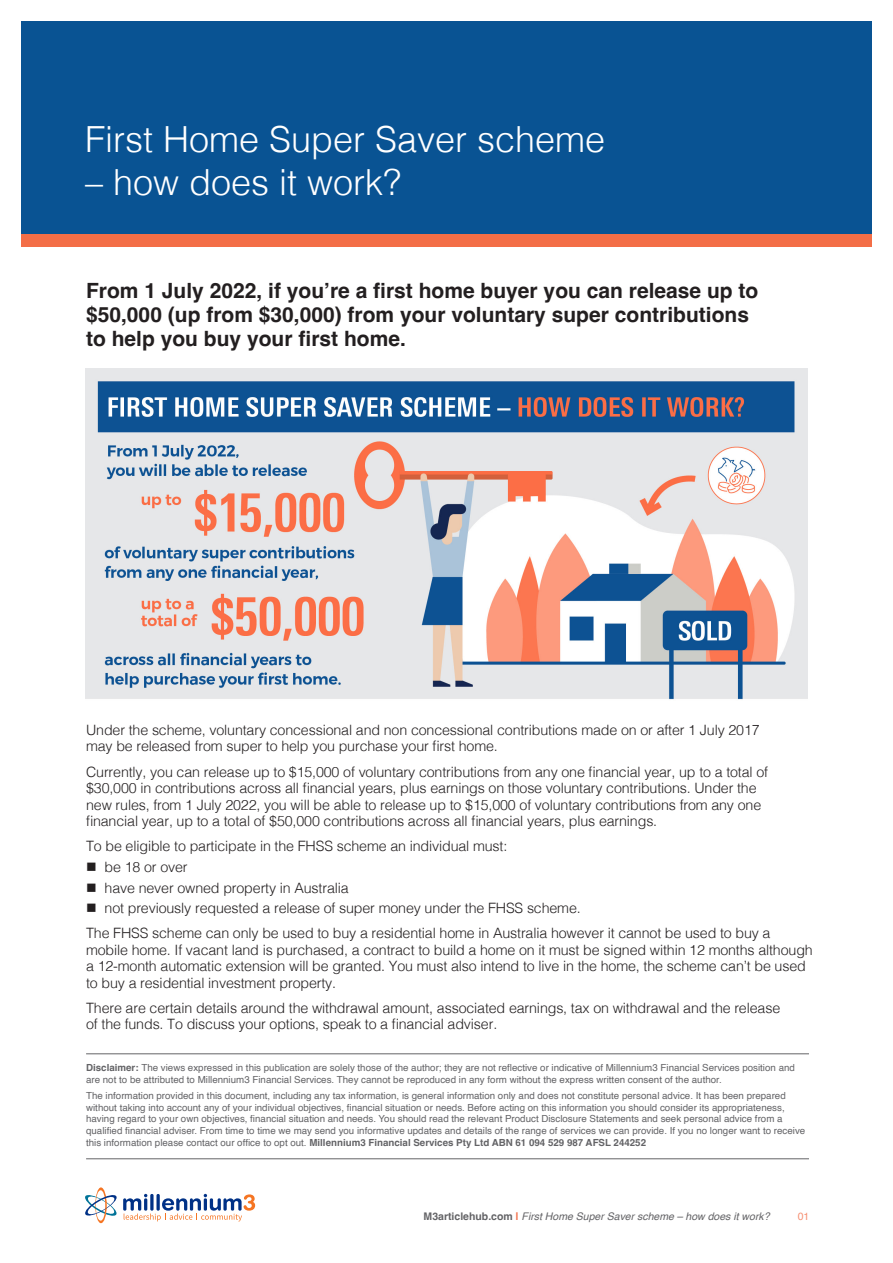
<style>
.page{position:relative;width:893px;height:1263px;background:#fff}
.page>*{position:absolute;margin:0;border:0;box-sizing:border-box;transform-origin:0 0}
.Heading_WHITE{font:300 36px "Helvetica";color:#fff}
.Intro{font:700 21px/24px "Helvetica";color:#231f20}
.Body{font:300 14.25px/16.5px "Helvetica";letter-spacing:-.01em;color:#231f20}
.t1{font:italic 10.5px "Helvetica";color:#636366}
.t2{font:10.5px "Helvetica";color:#f69275}
.DISCLAIMER_with_bott{font:9.75px/11.7px "Helvetica";color:#636366}
.DISCLAIMER_with_top{font:9.75px/11.7px "Helvetica";color:#636366}
.s1{font-weight:700}
.s2{font-weight:700;font-style:normal}
.s3{font-weight:700;font-style:normal;color:#f36e47}
</style>
<div class="page">
<div style="left:21px;top:21px;width:851px;height:213px;background:#095393"></div>
<div style="left:21px;top:234px;width:851px;height:13px;background:#f36e47"></div>
<svg style="left:85px;top:1187px;width:170px;height:36px"></svg>
<hr style="left:86px;top:1053px;width:723px;height:1px;background:#636366">
<hr style="left:86px;top:1158px;width:723px;height:1px;background:#636366">
<img style="left:85px;top:369px;width:723px;height:331px">
<p class="Heading_WHITE" style="left:85px;top:108px;width:522px">First Home Super Saver scheme</p>
<p class="Heading_WHITE" style="left:85px;top:151px;width:318px">– how does it work?</p>
<p class="Intro" style="left:86px;top:281px;width:674px">From 1 July 2022, if you’re a first home buyer you can release up to $50,000 (up from $30,000) from your voluntary super contributions to help you buy your first home.</p>
<p class="Body" style="left:86px;top:721px;width:675px">Under the scheme, voluntary concessional and non concessional contributions made on or after 1 July 2017 may be released from super to help you purchase your first home.</p>
<p class="Body" style="left:86px;top:762px;width:683px">Currently, you can release up to $15,000 of voluntary contributions from any one financial year, up to a total of $30,000 in contributions across all financial years, plus earnings on those voluntary contributions. Under the new rules, from 1 July 2022, you will be able to release up to $15,000 of voluntary contributions from any one financial year, up to a total of $50,000 contributions across all financial years, plus earnings.</p>
<p class="Body" style="left:86px;top:837px;width:423px">To be eligible to participate in the FHSS scheme an individual must:</p>
<p class="Body" style="left:86px;top:857px;width:103px">■ be 18 or over</p>
<p class="Body" style="left:86px;top:878px;width:264px">■ have never owned property in Australia</p>
<p class="Body" style="left:86px;top:899px;width:496px">■ not previously requested a release of super money under the FHSS scheme.</p>
<p class="Body" style="left:86px;top:924px;width:728px">The FHSS scheme can only be used to buy a residential home in Australia however it cannot be used to buy a mobile home. If vacant land is purchased, a contract to build a home on it must be signed within 12 months although a 12-month automatic extension will be granted. You must also intend to live in the home, the scheme can’t be used to buy a residential investment property.</p>
<p class="Body" style="left:86px;top:998px;width:696px">There are certain details around the withdrawal amount, associated earnings, tax on withdrawal and the release of the funds. To discuss your options, speak to a financial adviser.</p>
<p class="DISCLAIMER_with_top" style="left:86px;top:1062px;width:710px"><span class="s1">Disclaimer:</span> The views expressed in this publication are solely those of the author; they are not reflective or indicative of Millennium3 Financial Services position and are not to be attributed to Millennium3 Financial Services. They cannot be reproduced in any form without the express written consent of the author.</p>
<p class="DISCLAIMER_with_bott" style="left:86px;top:1090px;width:721px">The information provided in this document, including any tax information, is general information only and does not constitute personal advice. It has been prepared without taking into account any of your individual objectives, financial situation or needs. Before acting on this information you should consider its appropriateness, having regard to your own objectives, financial situation and needs. You should read the relevant Product Disclosure Statements and seek personal advice from a qualified financial adviser. From time to time we may send you informative updates and details of the range of services we can provide. If you no longer want to receive this information please contact our office to opt out. <span class="s1">Millennium3 Financial Services Pty Ltd ABN 61 094 529 987 AFSL 244252</span></p>
<p class="t1" style="left:424px;top:1208px;width:348px"><span class="s2">M3articlehub.com</span> <span class="s3">|</span> First Home Super Saver scheme – how does it work?</p>
<p class="t2" style="left:798px;top:1209px;width:13px">01</p>
</div>
